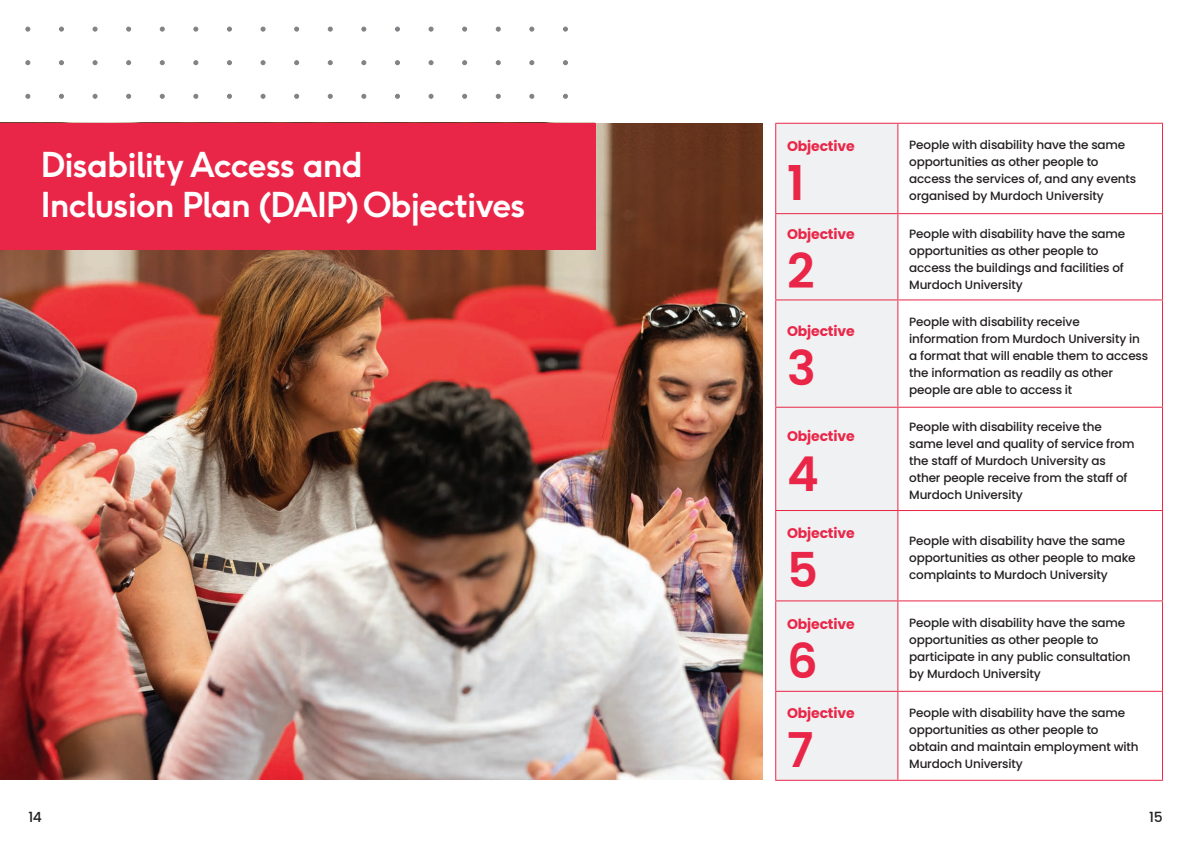
<style>
.page{position:relative;width:1191px;height:842px;background:#fff}
.page>*{position:absolute;margin:0;border:0;box-sizing:border-box;transform-origin:0 0}
.Objective_number{font:600 48px "Poppins";color:#ea2648}
.t1{font:700 34px/40px "F37 Ginger";letter-spacing:-.025em;color:#fff}
.Objective_heading{font:700 14px "Poppins";letter-spacing:-.01em;color:#ea2648}
.t2{font:500 14px "Poppins";color:#231f20}
.Body_12pt{font:500 12px/17px "Poppins";letter-spacing:-.01em;color:#231f20}
</style>
<div class="page">
<img style="left:0;top:123px;width:763px;height:657px">
<div style="left:776px;top:124px;width:121px;height:656px;background:#f0f1f2"></div>
<hr style="left:775px;top:123px;width:123px;height:1px;background:#ea2648">
<hr style="left:775px;top:124px;width:1px;height:89px;background:#ea2648">
<hr style="left:898px;top:123px;width:265px;height:1px;background:#ea2648">
<hr style="left:897px;top:124px;width:1px;height:89px;background:#ea2648">
<hr style="left:1162px;top:124px;width:1px;height:89px;background:#ea2648">
<hr style="left:775px;top:213px;width:123px;height:1px;background:#ea2648">
<hr style="left:775px;top:214px;width:1px;height:85px;background:#ea2648">
<hr style="left:898px;top:213px;width:265px;height:1px;background:#ea2648">
<hr style="left:897px;top:214px;width:1px;height:85px;background:#ea2648">
<hr style="left:1162px;top:214px;width:1px;height:85px;background:#ea2648">
<hr style="left:775px;top:299px;width:123px;height:1px;background:#ea2648">
<hr style="left:775px;top:300px;width:1px;height:107px;background:#ea2648">
<hr style="left:898px;top:299px;width:265px;height:1px;background:#ea2648">
<hr style="left:897px;top:300px;width:1px;height:107px;background:#ea2648">
<hr style="left:1162px;top:300px;width:1px;height:107px;background:#ea2648">
<hr style="left:775px;top:407px;width:123px;height:1px;background:#ea2648">
<hr style="left:775px;top:408px;width:1px;height:102px;background:#ea2648">
<hr style="left:898px;top:407px;width:265px;height:1px;background:#ea2648">
<hr style="left:897px;top:408px;width:1px;height:102px;background:#ea2648">
<hr style="left:1162px;top:408px;width:1px;height:102px;background:#ea2648">
<hr style="left:775px;top:510px;width:123px;height:1px;background:#ea2648">
<hr style="left:775px;top:511px;width:1px;height:89px;background:#ea2648">
<hr style="left:898px;top:510px;width:265px;height:1px;background:#ea2648">
<hr style="left:897px;top:511px;width:1px;height:89px;background:#ea2648">
<hr style="left:1162px;top:511px;width:1px;height:89px;background:#ea2648">
<hr style="left:775px;top:600px;width:123px;height:1px;background:#ea2648">
<hr style="left:775px;top:601px;width:1px;height:90px;background:#ea2648">
<hr style="left:898px;top:600px;width:265px;height:1px;background:#ea2648">
<hr style="left:897px;top:601px;width:1px;height:90px;background:#ea2648">
<hr style="left:1162px;top:601px;width:1px;height:90px;background:#ea2648">
<hr style="left:775px;top:691px;width:123px;height:1px;background:#ea2648">
<hr style="left:775px;top:692px;width:1px;height:88px;background:#ea2648">
<hr style="left:898px;top:691px;width:265px;height:1px;background:#ea2648">
<hr style="left:897px;top:692px;width:1px;height:88px;background:#ea2648">
<hr style="left:1162px;top:692px;width:1px;height:88px;background:#ea2648">
<hr style="left:775px;top:780px;width:123px;height:1px;background:#ea2648">
<hr style="left:898px;top:780px;width:265px;height:1px;background:#ea2648">
<svg style="left:25px;top:27px;width:5px;height:5px"></svg>
<svg style="left:59px;top:27px;width:5px;height:5px"></svg>
<svg style="left:93px;top:27px;width:5px;height:5px"></svg>
<svg style="left:126px;top:27px;width:5px;height:5px"></svg>
<svg style="left:160px;top:27px;width:5px;height:5px"></svg>
<svg style="left:193px;top:27px;width:5px;height:5px"></svg>
<svg style="left:227px;top:27px;width:5px;height:5px"></svg>
<svg style="left:260px;top:27px;width:5px;height:5px"></svg>
<svg style="left:294px;top:27px;width:5px;height:5px"></svg>
<svg style="left:328px;top:27px;width:5px;height:5px"></svg>
<svg style="left:361px;top:27px;width:5px;height:5px"></svg>
<svg style="left:395px;top:27px;width:5px;height:5px"></svg>
<svg style="left:428px;top:27px;width:5px;height:5px"></svg>
<svg style="left:462px;top:27px;width:5px;height:5px"></svg>
<svg style="left:496px;top:27px;width:5px;height:5px"></svg>
<svg style="left:529px;top:27px;width:5px;height:5px"></svg>
<svg style="left:563px;top:27px;width:5px;height:5px"></svg>
<svg style="left:25px;top:60px;width:5px;height:5px"></svg>
<svg style="left:59px;top:60px;width:5px;height:5px"></svg>
<svg style="left:93px;top:60px;width:5px;height:5px"></svg>
<svg style="left:126px;top:60px;width:5px;height:5px"></svg>
<svg style="left:160px;top:60px;width:5px;height:5px"></svg>
<svg style="left:193px;top:60px;width:5px;height:5px"></svg>
<svg style="left:227px;top:60px;width:5px;height:5px"></svg>
<svg style="left:260px;top:60px;width:5px;height:5px"></svg>
<svg style="left:294px;top:60px;width:5px;height:5px"></svg>
<svg style="left:328px;top:60px;width:5px;height:5px"></svg>
<svg style="left:361px;top:60px;width:5px;height:5px"></svg>
<svg style="left:395px;top:60px;width:5px;height:5px"></svg>
<svg style="left:428px;top:60px;width:5px;height:5px"></svg>
<svg style="left:462px;top:60px;width:5px;height:5px"></svg>
<svg style="left:496px;top:60px;width:5px;height:5px"></svg>
<svg style="left:529px;top:60px;width:5px;height:5px"></svg>
<svg style="left:25px;top:94px;width:5px;height:5px"></svg>
<svg style="left:59px;top:94px;width:5px;height:5px"></svg>
<svg style="left:93px;top:94px;width:5px;height:5px"></svg>
<svg style="left:126px;top:94px;width:5px;height:5px"></svg>
<svg style="left:160px;top:94px;width:5px;height:5px"></svg>
<svg style="left:193px;top:94px;width:5px;height:5px"></svg>
<svg style="left:227px;top:94px;width:5px;height:5px"></svg>
<svg style="left:260px;top:94px;width:5px;height:5px"></svg>
<svg style="left:294px;top:94px;width:5px;height:5px"></svg>
<svg style="left:328px;top:94px;width:5px;height:5px"></svg>
<svg style="left:361px;top:94px;width:5px;height:5px"></svg>
<svg style="left:395px;top:94px;width:5px;height:5px"></svg>
<svg style="left:428px;top:94px;width:5px;height:5px"></svg>
<svg style="left:462px;top:94px;width:5px;height:5px"></svg>
<svg style="left:496px;top:94px;width:5px;height:5px"></svg>
<svg style="left:529px;top:94px;width:5px;height:5px"></svg>
<svg style="left:563px;top:60px;width:5px;height:5px"></svg>
<svg style="left:563px;top:94px;width:5px;height:5px"></svg>
<div style="left:0;top:123px;width:595px;height:126px;background:#ea2648"></div>
<h3 class="t1" style="left:41px;top:144px;width:486px">Disability Access and<br>Inclusion Plan (DAIP)Objectives</h3>
<p class="Objective_heading" style="left:787px;top:138px;width:69px">Objective</p>
<p class="Objective_number" style="left:787px;top:155px;width:19px">1</p>
<p class="Objective_heading" style="left:787px;top:226px;width:69px">Objective</p>
<p class="Objective_number" style="left:787px;top:244px;width:29px">2</p>
<p class="Objective_heading" style="left:787px;top:323px;width:69px">Objective</p>
<p class="Objective_number" style="left:787px;top:341px;width:30px">3</p>
<p class="Objective_heading" style="left:787px;top:428px;width:69px">Objective</p>
<p class="Objective_number" style="left:787px;top:446px;width:33px">4</p>
<p class="Objective_heading" style="left:787px;top:525px;width:69px">Objective</p>
<p class="Objective_number" style="left:787px;top:543px;width:32px">5</p>
<p class="Objective_heading" style="left:787px;top:615px;width:69px">Objective</p>
<p class="Objective_number" style="left:787px;top:633px;width:32px">6</p>
<p class="Objective_heading" style="left:787px;top:705px;width:69px">Objective</p>
<p class="Objective_number" style="left:787px;top:723px;width:28px">7</p>
<p class="Body_12pt" style="left:909px;top:137px;width:229px">People with disability have the same opportunities as other people to access the services of, and any events organised by Murdoch University</p>
<p class="Body_12pt" style="left:909px;top:225px;width:218px">People with disability have the same opportunities as other people to access the buildings and facilities of<br>Murdoch University</p>
<p class="Body_12pt" style="left:909px;top:313px;width:240px">People with disability receive information from Murdoch University in a format that will enable them to access the information as readily as other people are able to access it</p>
<p class="Body_12pt" style="left:909px;top:418px;width:227px">People with disability receive the same level and quality of service from the staff of Murdoch University as other people receive from the staff of Murdoch University</p>
<p class="Body_12pt" style="left:909px;top:532px;width:228px">People with disability have the same opportunities as other people to make complaints to Murdoch University</p>
<p class="Body_12pt" style="left:909px;top:614px;width:223px">People with disability have the same opportunities as other people to participate in any public consultation by Murdoch University</p>
<p class="Body_12pt" style="left:909px;top:704px;width:231px">People with disability have the same opportunities as other people to obtain and maintain employment with<br>Murdoch University</p>
<p class="t2" style="left:28px;top:809px;width:15px">14</p>
<p class="t2" style="left:1149px;top:809px;width:15px">15</p>
</div>
